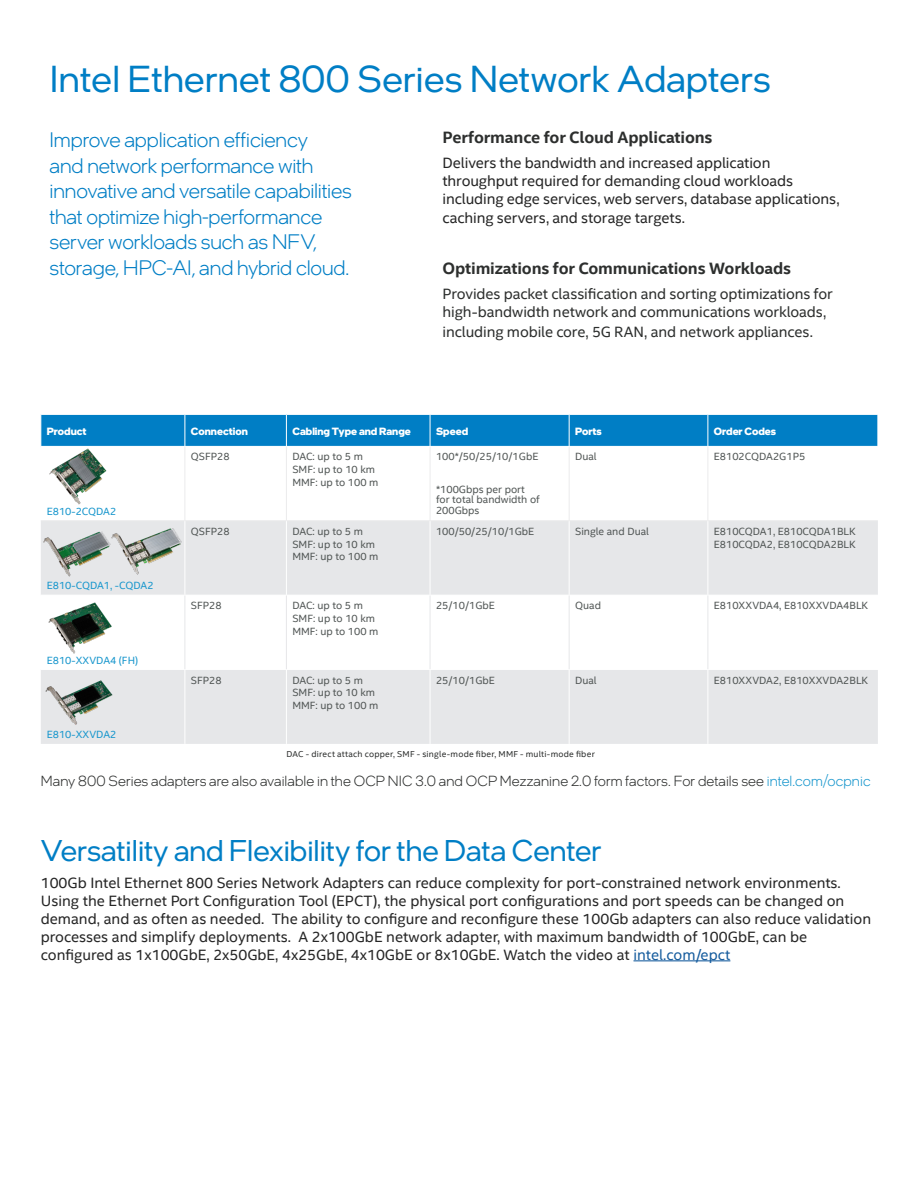
<style>
.page{position:relative;width:918px;height:1188px;background:#fff}
.page>*{position:absolute;margin:0;border:0;box-sizing:border-box;transform-origin:0 0}
.table-title{font:37.5px "Intel One Display";letter-spacing:.01em;color:#007ec5}
.MainCopy___Caption{font:30px "Intel One Display";color:#007ec5}
.body_copy_9_25_14_li{font:300 21px/25.5px "Intel One Display";letter-spacing:-.005em;color:#007ec5}
.body_copy_9_25_14_li-2{font:700 16.5px "Intel Clear";letter-spacing:-.015em;color:#2d2f2e}
.MainCopy___Caption-2{font:15px/18px "Intel Clear";color:#262626}
.body_copy_9_25_14_li-3{font:15px/18px "Intel Clear";letter-spacing:-.005em;color:#262626}
.body_copy_9_25_14_li-4{font:15px/18px "Intel Clear";letter-spacing:-.01em;color:#2d2f2e}
.body_copy_10_14{font:300 14.7px "Intel One Display";letter-spacing:.005em;color:#2d2f2e}
.TableCell{font:10.5px/10.5px "Intel Clear";color:#525756}
.table-header{font:700 10.5px "Intel One Display";color:#fff}
.Product_Column{font:10.5px "Intel Clear";color:#1997cd}
.body_copy_10_14-2{font:8.7px "Intel Clear";letter-spacing:.025em;color:#2d2f2e}
.s1{color:#1997cd}
.s2{color:#175d9e}
</style>
<div class="page">
<div style="left:41px;top:415px;width:837px;height:31px;background:#007ec5"></div>
<div style="left:41px;top:521px;width:837px;height:223px;background:#e6e7e9"></div>
<svg style="left:41px;top:596px;width:837px;height:73px"></svg>
<hr style="left:286px;top:447px;width:1px;height:73px;background:#ebebec">
<hr style="left:430px;top:447px;width:1px;height:73px;background:#ebebec">
<hr style="left:569px;top:447px;width:1px;height:73px;background:#ebebec">
<hr style="left:185px;top:415px;width:1px;height:31px;background:#fff">
<hr style="left:286px;top:415px;width:1px;height:31px;background:#fff">
<hr style="left:430px;top:415px;width:1px;height:31px;background:#fff">
<hr style="left:569px;top:415px;width:1px;height:31px;background:#fff">
<hr style="left:708px;top:415px;width:1px;height:31px;background:#fff">
<hr style="left:185px;top:447px;width:1px;height:73px;background:#ebebec">
<hr style="left:708px;top:447px;width:1px;height:73px;background:#ebebec">
<hr style="left:708px;top:520px;width:170px;height:1px;background:#ebebec">
<hr style="left:708px;top:595px;width:170px;height:1px;background:#fff">
<hr style="left:708px;top:669px;width:170px;height:1px;background:#fff">
<hr style="left:185px;top:520px;width:101px;height:1px;background:#ebebec">
<hr style="left:286px;top:520px;width:144px;height:1px;background:#ebebec">
<hr style="left:430px;top:520px;width:139px;height:1px;background:#ebebec">
<hr style="left:569px;top:520px;width:139px;height:1px;background:#ebebec">
<hr style="left:185px;top:595px;width:101px;height:1px;background:#fff">
<hr style="left:286px;top:595px;width:144px;height:1px;background:#fff">
<hr style="left:430px;top:595px;width:139px;height:1px;background:#fff">
<hr style="left:569px;top:595px;width:139px;height:1px;background:#fff">
<hr style="left:185px;top:669px;width:101px;height:1px;background:#fff">
<hr style="left:286px;top:669px;width:144px;height:1px;background:#fff">
<hr style="left:430px;top:669px;width:139px;height:1px;background:#fff">
<hr style="left:569px;top:669px;width:139px;height:1px;background:#fff">
<hr style="left:41px;top:520px;width:144px;height:1px;background:#ebebec">
<hr style="left:41px;top:595px;width:144px;height:1px;background:#fff">
<hr style="left:41px;top:669px;width:144px;height:1px;background:#fff">
<hr style="left:185px;top:521px;width:1px;height:74px;background:#fff">
<hr style="left:286px;top:521px;width:1px;height:74px;background:#fff">
<hr style="left:430px;top:521px;width:1px;height:74px;background:#fff">
<hr style="left:569px;top:521px;width:1px;height:74px;background:#fff">
<hr style="left:708px;top:521px;width:1px;height:74px;background:#fff">
<hr style="left:185px;top:596px;width:1px;height:73px;background:#e6e7e9">
<hr style="left:286px;top:596px;width:1px;height:73px;background:#e6e7e9">
<hr style="left:430px;top:596px;width:1px;height:73px;background:#e6e7e9">
<hr style="left:569px;top:596px;width:1px;height:73px;background:#e6e7e9">
<hr style="left:708px;top:596px;width:1px;height:73px;background:#e6e7e9">
<hr style="left:185px;top:670px;width:1px;height:74px;background:#fff">
<hr style="left:286px;top:670px;width:1px;height:74px;background:#fff">
<hr style="left:430px;top:670px;width:1px;height:74px;background:#fff">
<hr style="left:569px;top:670px;width:1px;height:74px;background:#fff">
<hr style="left:708px;top:670px;width:1px;height:74px;background:#fff">
<hr style="left:633px;top:960px;width:97px;height:1px;background:#175d9e">
<img style="left:105px;top:528px;width:84px;height:47px">
<img style="left:41px;top:530px;width:80px;height:48px">
<img style="left:41px;top:600px;width:89px;height:55px">
<img style="left:41px;top:675px;width:90px;height:55px">
<img style="left:40px;top:443px;width:98px;height:62px">
<p class="table-title" style="left:50px;top:56px;width:722px">Intel Ethernet 800 Series Network Adapters</p>
<p class="body_copy_9_25_14_li" style="left:50px;top:127px;width:304px">Improve application efficiency<br>and network performance with innovative and versatile capabilities that optimize high-performance server workloads such as NFV, storage, HPC-AI, and hybrid cloud.</p>
<p class="body_copy_9_25_14_li-2" style="left:442px;top:126px;width:272px">Performance for Cloud Applications</p>
<p class="body_copy_9_25_14_li-3" style="left:442px;top:153px;width:399px">Delivers the bandwidth and increased application throughput required for demanding cloud workloads including edge services, web servers, database applications,</p>
<p class="body_copy_9_25_14_li-3" style="left:442px;top:209px;width:244px">caching servers, and storage targets.</p>
<p class="body_copy_9_25_14_li-2" style="left:442px;top:257px;width:350px">Optimizations for Communications Workloads</p>
<p class="body_copy_9_25_14_li-4" style="left:442px;top:285px;width:392px">Provides packet classification and sorting optimizations for high-bandwidth network and communications workloads,</p>
<p class="body_copy_9_25_14_li-4" style="left:442px;top:322px;width:372px">including mobile core, 5G RAN, and network appliances.</p>
<p class="table-header" style="left:47px;top:424px;width:41px">Product</p>
<p class="table-header" style="left:191px;top:424px;width:58px">Connection</p>
<p class="table-header" style="left:292px;top:424px;width:120px">Cabling Type and Range</p>
<p class="table-header" style="left:436px;top:424px;width:34px">Speed</p>
<p class="table-header" style="left:575px;top:424px;width:28px">Ports</p>
<p class="table-header" style="left:714px;top:424px;width:64px">Order Codes</p>
<p class="Product_Column" style="left:47px;top:504px;width:71px">E810-2CQDA2</p>
<p class="Product_Column" style="left:47px;top:578px;width:108px">E810-CQDA1, -CQDA2</p>
<p class="Product_Column" style="left:47px;top:653px;width:93px">E810-XXVDA4 (FH)</p>
<p class="Product_Column" style="left:47px;top:727px;width:71px">E810-XXVDA2</p>
<p class="TableCell" style="left:191px;top:451px;width:40px">QSFP28</p>
<p class="TableCell" style="left:292px;top:451px;width:72px">DAC: up to 5 m</p>
<p class="TableCell" style="left:292px;top:464px;width:84px">SMF: up to 10 km</p>
<p class="TableCell" style="left:292px;top:477px;width:87px">MMF: up to 100 m</p>
<p class="TableCell" style="left:436px;top:451px;width:104px">100*/50/25/10/1GbE</p>
<p class="TableCell" style="left:436px;top:483px;width:105px">*100Gbps per port for total bandwidth of<br>200Gbps</p>
<p class="TableCell" style="left:575px;top:451px;width:23px">Dual</p>
<p class="TableCell" style="left:714px;top:451px;width:93px">E8102CQDA2G1P5</p>
<p class="TableCell" style="left:191px;top:526px;width:40px">QSFP28</p>
<p class="TableCell" style="left:292px;top:526px;width:72px">DAC: up to 5 m</p>
<p class="TableCell" style="left:292px;top:538px;width:84px">SMF: up to 10 km</p>
<p class="TableCell" style="left:292px;top:551px;width:87px">MMF: up to 100 m</p>
<p class="TableCell" style="left:436px;top:526px;width:100px">100/50/25/10/1GbE</p>
<p class="TableCell" style="left:575px;top:526px;width:75px">Single and Dual</p>
<p class="TableCell" style="left:714px;top:526px;width:143px">E810CQDA1, E810CQDA1BLK</p>
<p class="TableCell" style="left:714px;top:538px;width:143px">E810CQDA2, E810CQDA2BLK</p>
<p class="TableCell" style="left:191px;top:600px;width:32px">SFP28</p>
<p class="TableCell" style="left:292px;top:600px;width:72px">DAC: up to 5 m</p>
<p class="TableCell" style="left:292px;top:613px;width:84px">SMF: up to 10 km</p>
<p class="TableCell" style="left:292px;top:625px;width:87px">MMF: up to 100 m</p>
<p class="TableCell" style="left:436px;top:600px;width:60px">25/10/1GbE</p>
<p class="TableCell" style="left:575px;top:600px;width:27px">Quad</p>
<p class="TableCell" style="left:714px;top:600px;width:156px">E810XXVDA4, E810XXVDA4BLK</p>
<p class="TableCell" style="left:191px;top:674px;width:32px">SFP28</p>
<p class="TableCell" style="left:292px;top:674px;width:72px">DAC: up to 5 m</p>
<p class="TableCell" style="left:292px;top:687px;width:84px">SMF: up to 10 km</p>
<p class="TableCell" style="left:292px;top:700px;width:87px">MMF: up to 100 m</p>
<p class="TableCell" style="left:436px;top:674px;width:60px">25/10/1GbE</p>
<p class="TableCell" style="left:575px;top:674px;width:23px">Dual</p>
<p class="TableCell" style="left:714px;top:674px;width:156px">E810XXVDA2, E810XXVDA2BLK</p>
<p class="body_copy_10_14-2" style="left:287px;top:748px;width:310px">DAC - direct attach copper, SMF - single-mode fiber, MMF - multi-mode fiber</p>
<p class="body_copy_10_14" style="left:41px;top:772px;width:831px">Many 800 Series adapters are also available in the OCP NIC 3.0 and OCP Mezzanine 2.0 form factors. For details see <span class="s1">intel.com/ocpnic</span></p>
<p class="MainCopy___Caption" style="left:41px;top:832px;width:562px">Versatility and Flexibility for the Data Center</p>
<p class="MainCopy___Caption-2" style="left:41px;top:873px;width:832px">100Gb Intel Ethernet 800 Series Network Adapters can reduce complexity for port-constrained network environments.<br>Using the Ethernet Port Configuration Tool (EPCT), the physical port configurations and port speeds can be changed on demand, and as often as needed. The ability to configure and reconfigure these 100Gb adapters can also reduce validation processes and simplify deployments. A 2x100GbE network adapter, with maximum bandwidth of 100GbE, can be configured as 1x100GbE, 2x50GbE, 4x25GbE, 4x10GbE or 8x10GbE. Watch the video at <span class="s2">intel.com/epct</span></p>
</div>
